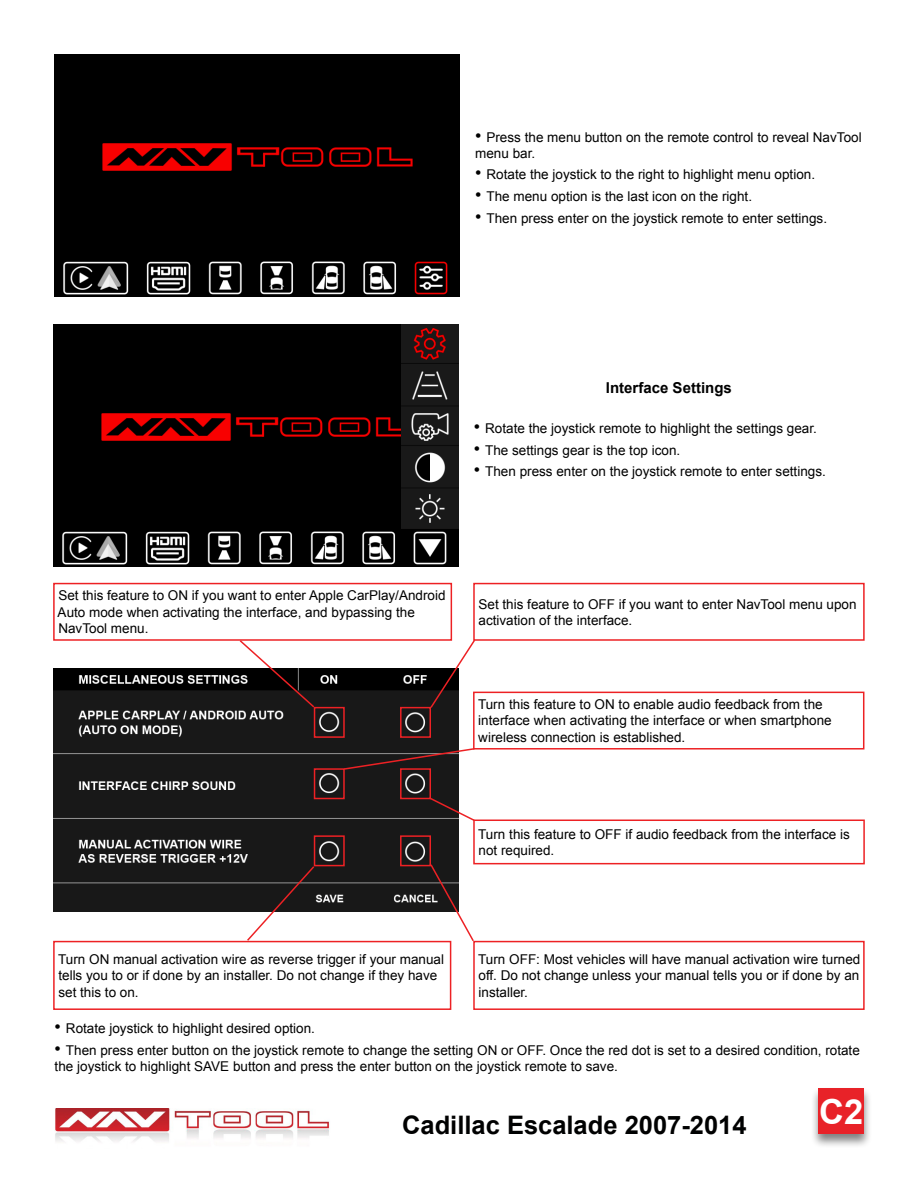
<style>
.page{position:relative;width:918px;height:1188px;background:#fff}
.page>*{position:absolute;margin:0;border:0;box-sizing:border-box;transform-origin:0 0}
.t1{font:700 36px "Arial";color:#fff}
.t2{font:700 34.5px "Arial";color:#fff}
.t3{font:700 25.5px "Arial";color:#000101}
.t4{font:700 15px "Arial";color:#000}
.t5{font:13.5px/16.2px "Arial";color:#000}
.s1{font-size:18px}
</style>
<div class="page">
<img style="left:54px;top:1108px;width:276px;height:34px">
<div style="left:810px;top:1087px;width:62px;height:62px;background:#000;opacity:.5"></div>
<img style="left:54px;top:324px;width:347px;height:243px">
<img style="left:401px;top:324px;width:58px;height:243px">
<img style="left:54px;top:669px;width:405px;height:243px">
<div style="left:314px;top:707px;width:31px;height:31px;border:2px solid #ed2124"></div>
<div style="left:400px;top:707px;width:31px;height:31px;border:2px solid #ed2124"></div>
<div style="left:314px;top:768px;width:31px;height:31px;border:2px solid #ed2124"></div>
<div style="left:400px;top:768px;width:31px;height:31px;border:2px solid #ed2124"></div>
<div style="left:314px;top:835px;width:31px;height:31px;border:2px solid #ed2124"></div>
<div style="left:400px;top:835px;width:31px;height:31px;border:2px solid #ed2124"></div>
<div style="left:53px;top:583px;width:399px;height:58px;border:2px solid #ed2124"></div>
<div style="left:473px;top:583px;width:392px;height:58px;border:2px solid #ed2124"></div>
<div style="left:473px;top:692px;width:391px;height:58px;border:2px solid #ed2124"></div>
<div style="left:473px;top:820px;width:392px;height:44px;border:2px solid #ed2124"></div>
<div style="left:53px;top:941px;width:398px;height:69px;border:2px solid #ed2124"></div>
<div style="left:473px;top:941px;width:392px;height:69px;border:2px solid #ed2124"></div>
<svg style="left:238px;top:639px;width:78px;height:70px"></svg>
<svg style="left:245px;top:865px;width:71px;height:77px"></svg>
<svg style="left:429px;top:638px;width:48px;height:72px"></svg>
<svg style="left:429px;top:863px;width:46px;height:80px"></svg>
<svg style="left:342px;top:747px;width:134px;height:24px;background:#483838"></svg>
<svg style="left:428px;top:796px;width:48px;height:26px"></svg>
<img style="left:55px;top:54px;width:405px;height:243px">
<div style="left:818px;top:1088px;width:46px;height:46px;background:#e82228"></div>
<p class="t5" style="left:475px;top:129px;width:388px"><span class="s1">•</span> Press the menu button on the remote control to reveal NavTool menu bar.</p>
<p class="t5" style="left:475px;top:167px;width:341px"><span class="s1">•</span> Rotate the joystick to the right to highlight menu option.</p>
<p class="t5" style="left:475px;top:188px;width:278px"><span class="s1">•</span> The menu option is the last icon on the right.</p>
<p class="t5" style="left:475px;top:210px;width:353px"><span class="s1">•</span> Then press enter on the joystick remote to enter settings.</p>
<p class="t4" style="left:606px;top:378px;width:127px">Interface Settings</p>
<p class="t5" style="left:474px;top:420px;width:344px"><span class="s1">•</span> Rotate the joystick remote to highlight the settings gear.</p>
<p class="t5" style="left:474px;top:442px;width:208px"><span class="s1">•</span> The settings gear is the top icon.</p>
<p class="t5" style="left:474px;top:463px;width:353px"><span class="s1">•</span> Then press enter on the joystick remote to enter settings.</p>
<p class="t5" style="left:58px;top:588px;width:389px">Set this feature to ON if you want to enter Apple CarPlay/Android<br>Auto mode when activating the interface, and bypassing the<br>NavTool menu.</p>
<p class="t5" style="left:478px;top:596px;width:380px">Set this feature to OFF if you want to enter NavTool menu upon activation of the interface.</p>
<p class="t5" style="left:478px;top:697px;width:355px">Turn this feature to ON to enable audio feedback from the interface when activating the interface or when smartphone wireless connection is established.</p>
<p class="t5" style="left:478px;top:826px;width:373px">Turn this feature to OFF if audio feedback from the interface is not required.</p>
<p class="t5" style="left:58px;top:951px;width:387px">Turn ON manual activation wire as reverse trigger if your manual tells you to or if done by an installer. Do not change if they have set this to on.</p>
<p class="t5" style="left:478px;top:951px;width:384px;text-align:justify">Turn OFF: Most vehicles will have manual activation wire turned off. Do not change unless your manual tells you or if done by an installer.</p>
<p class="t5" style="left:55px;top:1020px;width:262px"><span class="s1">•</span> Rotate joystick to highlight desired option.</p>
<p class="t5" style="left:55px;top:1042px;width:807px"><span class="s1">•</span> Then press enter button on the joystick remote to change the setting ON or OFF. Once the red dot is set to a desired condition, rotate the joystick to highlight SAVE button and press the enter button on the joystick remote to save.</p>
<h2 class="t2" style="left:819px;top:1089px;width:46px">C2</h2>
<h1 class="t1" style="left:821px;top:1088px;width:42px">41</h1>
<h3 class="t3" style="left:402px;top:1108px;width:346px">Cadillac Escalade 2007-2014</h3>
</div>
